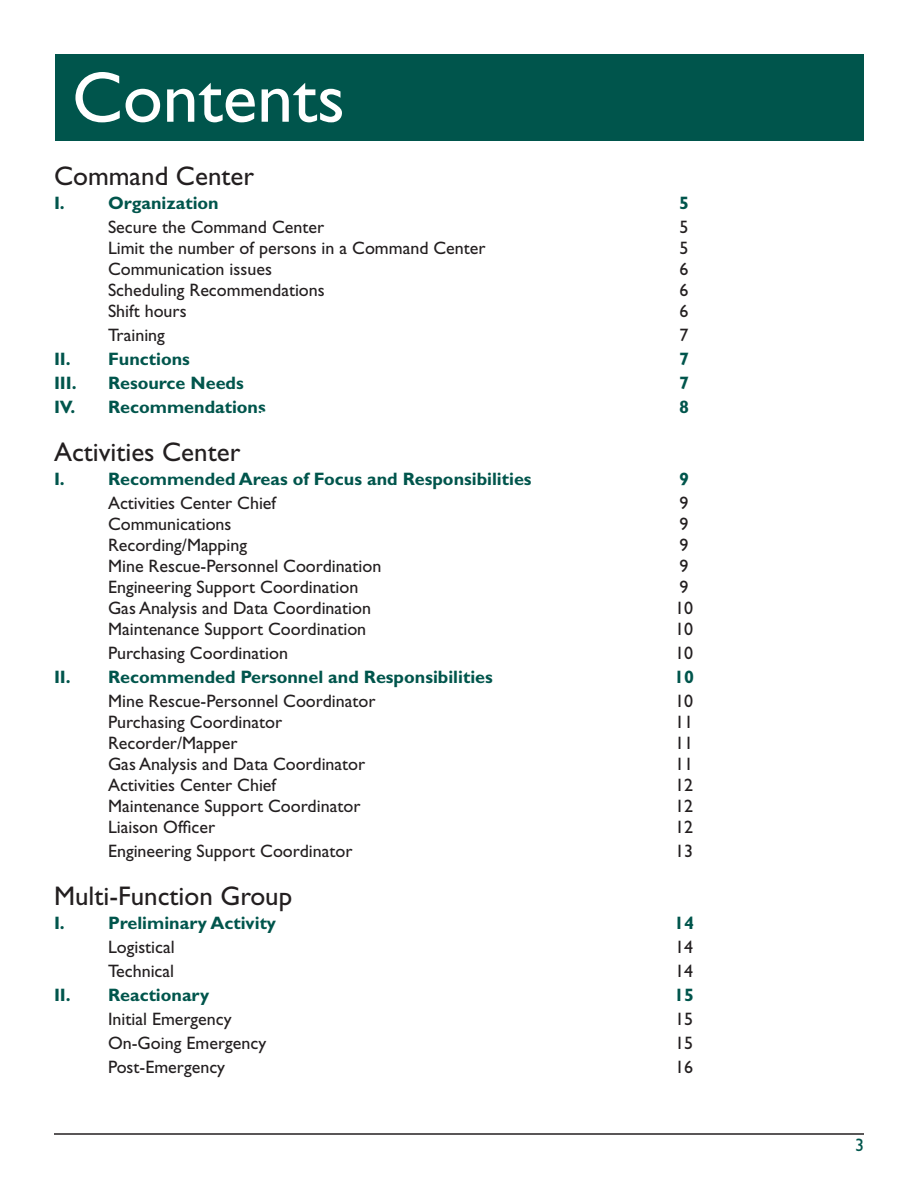
<style>
.page{position:relative;width:918px;height:1188px;background:#fff}
.page>*{position:absolute;margin:0;border:0;box-sizing:border-box;transform-origin:0 0}
.t1{font:72px "Gill Sans Std";color:#fff}
.t2{font:27px "Gill Sans Std";color:#231f20}
.t3{font:18px "Gill Sans Std";color:#231f20}
.t4{font:700 18px "Gill Sans Std";color:#00554c}
.t5{font:18px "Gill Sans Std";color:#00554c}
</style>
<div class="page">
<hr style="left:54px;top:1133px;width:810px;height:2px;background:#231f20">
<div style="left:56px;top:54px;width:808px;height:86px;background:#00554c"></div>
<h1 class="t1" style="left:72px;top:56px;width:274px">Contents</h1>
<h2 class="t2" style="left:54px;top:160px;width:202px">Command Center</h2>
<p class="t4" style="left:54px;top:192px;width:166px">I. Organization</p>
<p class="t4" style="left:679px;top:192px;width:11px">5</p>
<p class="t3" style="left:108px;top:217px;width:218px">Secure the Command Center</p>
<p class="t3" style="left:680px;top:217px;width:10px">5</p>
<p class="t3" style="left:108px;top:238px;width:379px">Limit the number of persons in a Command Center</p>
<p class="t3" style="left:680px;top:238px;width:10px">5</p>
<p class="t3" style="left:108px;top:259px;width:165px">Communication issues</p>
<p class="t3" style="left:680px;top:259px;width:10px">6</p>
<p class="t3" style="left:108px;top:280px;width:218px">Scheduling Recommendations</p>
<p class="t3" style="left:680px;top:280px;width:10px">6</p>
<p class="t3" style="left:108px;top:301px;width:80px">Shift hours</p>
<p class="t3" style="left:680px;top:301px;width:10px">6</p>
<p class="t3" style="left:108px;top:325px;width:59px">Training</p>
<p class="t3" style="left:680px;top:325px;width:10px">7</p>
<p class="t4" style="left:54px;top:348px;width:137px">II. Functions</p>
<p class="t4" style="left:679px;top:348px;width:11px">7</p>
<p class="t4" style="left:54px;top:372px;width:24px">III.</p>
<p class="t4" style="left:108px;top:372px;width:137px">Resource Needs</p>
<p class="t4" style="left:679px;top:372px;width:11px">7</p>
<p class="t4" style="left:54px;top:396px;width:213px">IV. Recommendations</p>
<p class="t4" style="left:679px;top:396px;width:11px">8</p>
<h2 class="t2" style="left:54px;top:436px;width:188px">Activities Center</h2>
<p class="t4" style="left:54px;top:468px;width:479px">I. Recommended Areas of Focus and Responsibilities</p>
<p class="t4" style="left:679px;top:468px;width:11px">9</p>
<p class="t3" style="left:108px;top:493px;width:170px">Activities Center Chief</p>
<p class="t3" style="left:680px;top:493px;width:10px">9</p>
<p class="t3" style="left:108px;top:514px;width:125px">Communications</p>
<p class="t3" style="left:680px;top:514px;width:10px">9</p>
<p class="t3" style="left:108px;top:535px;width:141px">Recording/Mapping</p>
<p class="t3" style="left:680px;top:535px;width:10px">9</p>
<p class="t3" style="left:108px;top:556px;width:275px">Mine Rescue-Personnel Coordination</p>
<p class="t3" style="left:680px;top:556px;width:10px">9</p>
<p class="t3" style="left:108px;top:577px;width:252px">Engineering Support Coordination</p>
<p class="t3" style="left:680px;top:577px;width:10px">9</p>
<p class="t3" style="left:108px;top:598px;width:265px">Gas Analysis and Data Coordination</p>
<p class="t3" style="left:675px;top:598px;width:19px">10</p>
<p class="t3" style="left:108px;top:619px;width:260px">Maintenance Support Coordination</p>
<p class="t3" style="left:675px;top:619px;width:19px">10</p>
<p class="t3" style="left:108px;top:643px;width:182px">Purchasing Coordination</p>
<p class="t3" style="left:675px;top:643px;width:19px">10</p>
<p class="t4" style="left:54px;top:666px;width:440px">II. Recommended Personnel and Responsibilities</p>
<p class="t4" style="left:674px;top:666px;width:21px">10</p>
<p class="t3" style="left:108px;top:691px;width:269px">Mine Rescue-Personnel Coordinator</p>
<p class="t3" style="left:675px;top:691px;width:19px">10</p>
<p class="t3" style="left:108px;top:712px;width:176px">Purchasing Coordinator</p>
<p class="t3" style="left:675px;top:712px;width:19px">11</p>
<p class="t3" style="left:108px;top:733px;width:131px">Recorder/Mapper</p>
<p class="t3" style="left:675px;top:733px;width:19px">11</p>
<p class="t3" style="left:108px;top:754px;width:259px">Gas Analysis and Data Coordinator</p>
<p class="t3" style="left:675px;top:754px;width:19px">11</p>
<p class="t3" style="left:108px;top:775px;width:170px">Activities Center Chief</p>
<p class="t3" style="left:675px;top:775px;width:19px">12</p>
<p class="t3" style="left:108px;top:796px;width:254px">Maintenance Support Coordinator</p>
<p class="t3" style="left:675px;top:796px;width:19px">12</p>
<p class="t3" style="left:108px;top:817px;width:109px">Liaison Officer</p>
<p class="t3" style="left:675px;top:817px;width:19px">12</p>
<p class="t3" style="left:108px;top:841px;width:246px">Engineering Support Coordinator</p>
<p class="t3" style="left:675px;top:841px;width:19px">13</p>
<h2 class="t2" style="left:54px;top:880px;width:240px">Multi-Function Group</h2>
<p class="t4" style="left:54px;top:912px;width:224px">I. Preliminary Activity</p>
<p class="t4" style="left:674px;top:912px;width:21px">14</p>
<p class="t3" style="left:108px;top:937px;width:68px">Logistical</p>
<p class="t3" style="left:675px;top:937px;width:19px">14</p>
<p class="t3" style="left:108px;top:961px;width:68px">Technical</p>
<p class="t3" style="left:675px;top:961px;width:19px">14</p>
<p class="t4" style="left:54px;top:984px;width:157px">II. Reactionary</p>
<p class="t4" style="left:674px;top:984px;width:21px">15</p>
<p class="t3" style="left:108px;top:1009px;width:125px">Initial Emergency</p>
<p class="t3" style="left:675px;top:1009px;width:19px">15</p>
<p class="t3" style="left:108px;top:1033px;width:160px">On-Going Emergency</p>
<p class="t3" style="left:675px;top:1033px;width:19px">15</p>
<p class="t3" style="left:108px;top:1057px;width:119px">Post-Emergency</p>
<p class="t3" style="left:675px;top:1057px;width:19px">16</p>
<p class="t5" style="left:855px;top:1134px;width:10px">3</p>
</div>
